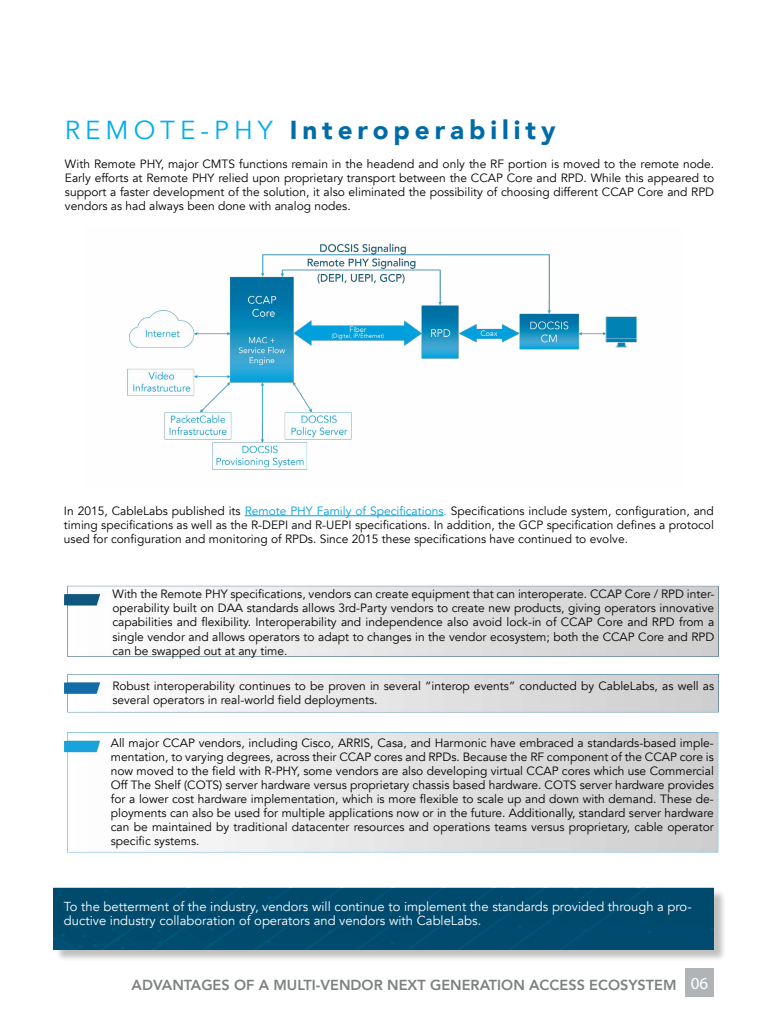
<style>
.page{position:relative;width:768px;height:1024px;background:#fff}
.page>*{position:absolute;margin:0;border:0;box-sizing:border-box;transform-origin:0 0}
.t1{font:900 26px "Avenir";letter-spacing:.19em;color:#006ca7}
.t2{font:800 14.5px "Avenir";color:#7c8180}
.t3{font:13px/14px "Avenir";color:#fff}
.t4{font:12px/14px "Avenir";color:#000;text-align:justify}
.s1{font-weight:400;color:#00aeea}
.s2{color:#00a0df}
.s3{font-family:"Myriad Pro";font-weight:400;font-size:17px;color:#fff}
</style>
<div class="page">
<div style="left:685px;top:968px;width:29px;height:29px;background:#b1b4b6"></div>
<div style="left:55px;top:889px;width:671px;height:73px;background:#000;opacity:.25"></div>
<div style="left:54px;top:888px;width:660px;height:61px;background:#004b6e"></div>
<hr style="left:245px;top:515px;width:199px;height:1px;background:#00a0df">
<img style="left:127px;top:243px;width:511px;height:227px">
<img style="left:64px;top:585px;width:655px;height:268px">
<h1 class="t1" style="left:65px;top:108px;width:492px"><span class="s1">REMOTE-PHY</span> Interoperability</h1>
<p class="t4" style="left:65px;top:157px;width:651px">With Remote PHY, major CMTS functions remain in the headend and only the RF portion is moved to the remote node.<br>Early efforts at Remote PHY relied upon proprietary transport between the CCAP Core and RPD. While this appeared to support a faster development of the solution, it also eliminated the possibility of choosing different CCAP Core and RPD vendors as had always been done with analog nodes.</p>
<p class="t4" style="left:64px;top:504px;width:652px">In 2015, CableLabs published its <span class="s2">Remote PHY Family of Specifications.</span> Specifications include system, configuration, and timing specifications as well as the R-DEPI and R-UEPI specifications. In addition, the GCP specification defines a protocol used for configuration and monitoring of RPDs. Since 2015 these specifications have continued to evolve.</p>
<p class="t4" style="left:112px;top:588px;width:603px">With the Remote PHY specifications, vendors can create equipment that can interoperate. CCAP Core / RPD inter&shy;operability built on DAA standards allows 3rd-Party vendors to create new products, giving operators innovative capabilities and flexibility. Interoperability and independence also avoid lock-in of CCAP Core and RPD from a single vendor and allows operators to adapt to changes in the vendor ecosystem; both the CCAP Core and RPD can be swapped out at any time.</p>
<p class="t4" style="left:112px;top:679px;width:603px">Robust interoperability continues to be proven in several “interop events” conducted by CableLabs, as well as several operators in real-world field deployments.</p>
<p class="t4" style="left:111px;top:736px;width:605px">All major CCAP vendors, including Cisco, ARRIS, Casa, and Harmonic have embraced a standards-based imple&shy;mentation, to varying degrees, across their CCAP cores and RPDs. Because the RF component of the CCAP core is now moved to the field with R-PHY, some vendors are also developing virtual CCAP cores which use Commercial Off The Shelf (COTS) server hardware versus proprietary chassis based hardware. COTS server hardware provides for a lower cost hardware implementation, which is more flexible to scale up and down with demand. These de&shy;ployments can also be used for multiple applications now or in the future. Additionally, standard server hardware can be maintained by traditional datacenter resources and operations teams versus proprietary, cable operator specific systems.</p>
<p class="t3" style="left:64px;top:900px;width:629px">To the betterment of the industry, vendors will continue to implement the standards provided through a pro&shy;ductive industry collaboration of operators and vendors with CableLabs.</p>
<p class="t2" style="left:132px;top:974px;width:578px">ADVANTAGES OF A MULTI-VENDOR NEXT GENERATION ACCESS ECOSYSTEM <span class="s3">06</span></p>
</div>
